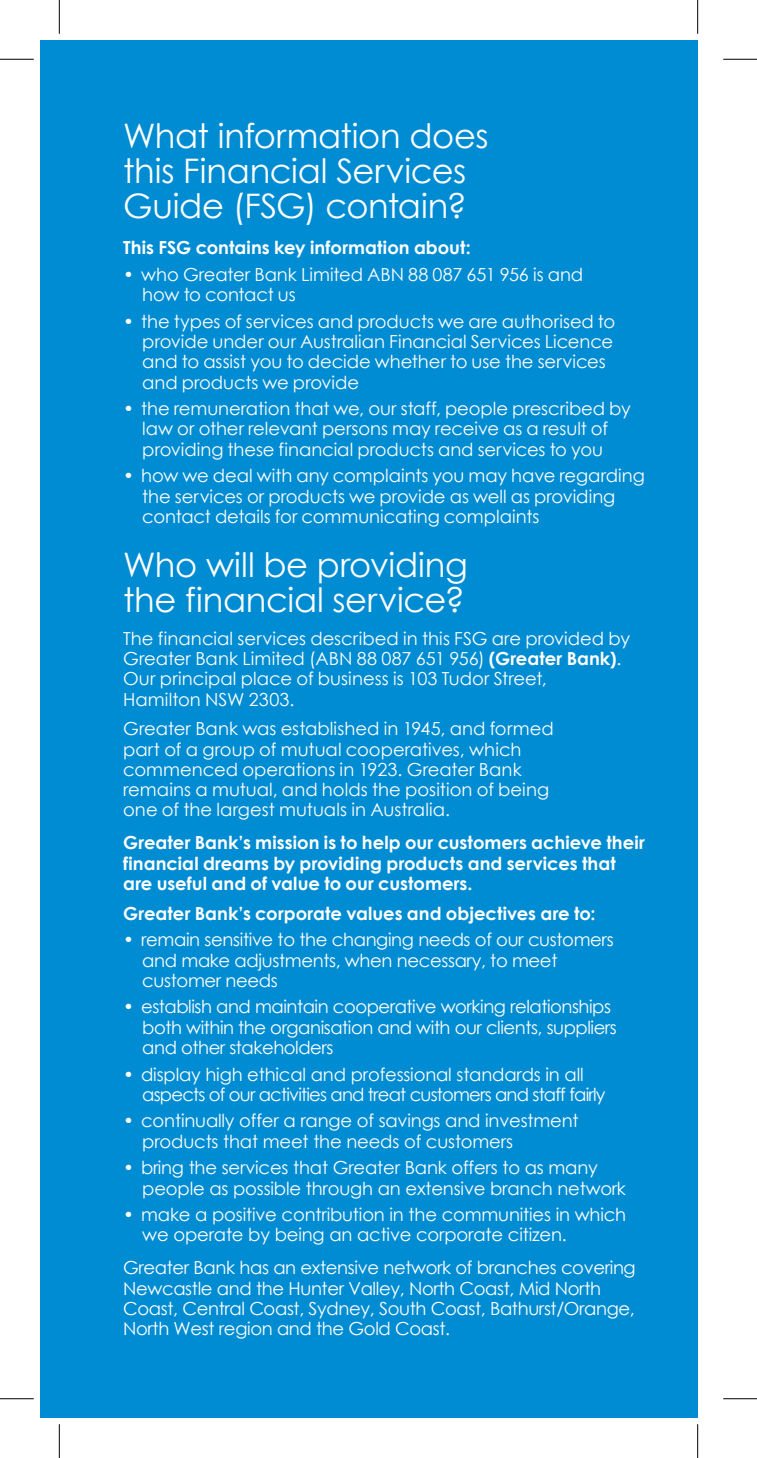
<style>
.page{position:relative;width:757px;height:1458px;background:#fff}
.page>*{position:absolute;margin:0;border:0;box-sizing:border-box;transform-origin:0 0}
.Heading_1_white{font:33.75px/34.9px "Century Gothic";letter-spacing:-.005em;color:#fff}
.Body_Copy_Bullet_Poi{font:18px/20.2px "Century Gothic";letter-spacing:-.01em;color:#fff}
.Body_Copy_White{font:18px/20.2px "Century Gothic";letter-spacing:-.005em;color:#fff}
.Heading_2_White{font:700 18px/20.2px "Century Gothic";color:#fff}
.Body_Copy_Bullet_Poi-2{font:18px/20.2px "Century Gothic";letter-spacing:-.045em;color:#fff}
.Body_Copy_Last_Bulle{font:18px/20.2px "Century Gothic";letter-spacing:-.01em;color:#fff}
.s1{font-weight:700}
</style>
<div class="page">
<div style="left:40px;top:40px;width:657px;height:1378px;background:#008cd2"></div>
<hr style="left:0;top:59px;width:34px;height:1px;background:#000">
<hr style="left:723px;top:59px;width:33px;height:1px;background:#000">
<hr style="left:0;top:1398px;width:34px;height:1px;background:#000">
<hr style="left:723px;top:1398px;width:33px;height:1px;background:#000">
<hr style="left:59px;top:0;width:1px;height:34px;background:#000">
<hr style="left:59px;top:1424px;width:1px;height:34px;background:#000">
<hr style="left:697px;top:0;width:1px;height:34px;background:#000">
<hr style="left:697px;top:1424px;width:1px;height:34px;background:#000">
<p class="Heading_1_white" style="left:123px;top:118px;width:367px">What information does this Financial Services<br>Guide (FSG) contain?</p>
<p class="Heading_2_White" style="left:123px;top:237px;width:349px">This FSG contains key information about:</p>
<p class="Body_Copy_Bullet_Poi" style="left:142px;top:264px;width:442px;text-indent:-19px">• who Greater Bank Limited ABN 88 087 651 956 is and how to contact us</p>
<p class="Body_Copy_Bullet_Poi" style="left:142px;top:311px;width:474px;text-indent:-19px">• the types of services and products we are authorised to provide under our Australian Financial Services Licence and to assist you to decide whether to use the services and products we provide</p>
<p class="Body_Copy_Bullet_Poi" style="left:123px;top:398px;width:509px;text-align:center">• the remuneration that we, our staff, people prescribed by law or other relevant persons may receive as a result of providing these financial products and services to you</p>
<p class="Body_Copy_Bullet_Poi" style="left:142px;top:465px;width:504px;text-indent:-19px">• how we deal with any complaints you may have regarding the services or products we provide as well as providing contact details for communicating complaints</p>
<p class="Heading_1_white" style="left:123px;top:547px;width:346px">Who will be providing the financial service?</p>
<p class="Body_Copy_White" style="left:123px;top:628px;width:508px">The financial services described in this FSG are provided by Greater Bank Limited (ABN 88 087 651 956) <span class="s1">(Greater Bank)</span>.<br>Our principal place of business is 103 Tudor Street,<br>Hamilton NSW 2303.</p>
<p class="Body_Copy_White" style="left:123px;top:718px;width:432px">Greater Bank was established in 1945, and formed part of a group of mutual cooperatives, which commenced operations in 1923. Greater Bank remains a mutual, and holds the position of being one of the largest mutuals in Australia.</p>
<p class="Heading_2_White" style="left:123px;top:832px;width:523px">Greater Bank’s mission is to help our customers achieve their financial dreams by providing products and services that are useful and of value to our customers.</p>
<p class="Heading_2_White" style="left:123px;top:903px;width:474px">Greater Bank’s corporate values and objectives are to:</p>
<p class="Body_Copy_Bullet_Poi" style="left:142px;top:929px;width:472px;text-indent:-19px">• remain sensitive to the changing needs of our customers and make adjustments, when necessary, to meet customer needs</p>
<p class="Body_Copy_Bullet_Poi" style="left:142px;top:996px;width:476px;text-indent:-19px">• establish and maintain cooperative working relationships both within the organisation and with our clients, suppliers and other stakeholders</p>
<p class="Body_Copy_Bullet_Poi-2" style="left:142px;top:1064px;width:464px;text-indent:-19px">• display high ethical and professional standards in all aspects of our activities and treat customers and staff fairly</p>
<p class="Body_Copy_Bullet_Poi" style="left:142px;top:1110px;width:437px;text-indent:-19px">• continually offer a range of savings and investment products that meet the needs of customers</p>
<p class="Body_Copy_Bullet_Poi" style="left:142px;top:1157px;width:485px;text-indent:-19px">• bring the services that Greater Bank offers to as many people as possible through an extensive branch network</p>
<p class="Body_Copy_Last_Bulle" style="left:142px;top:1204px;width:485px;text-indent:-19px">• make a positive contribution in the communities in which we operate by being an active corporate citizen.</p>
<p class="Body_Copy_White" style="left:123px;top:1257px;width:514px">Greater Bank has an extensive network of branches covering Newcastle and the Hunter Valley, North Coast, Mid North Coast, Central Coast, Sydney, South Coast, Bathurst/Orange, North West region and the Gold Coast.</p>
</div>
